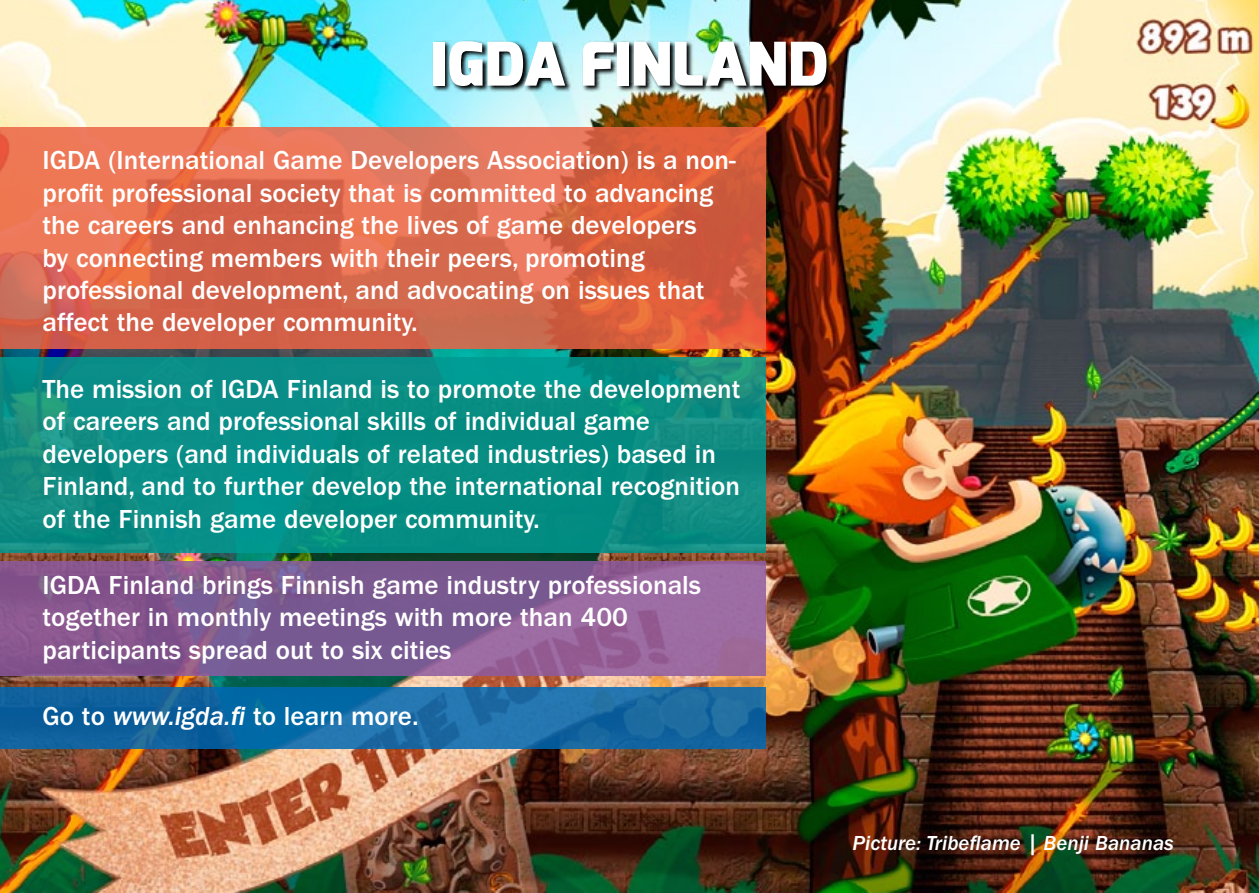
<style>
.page{position:relative;width:1259px;height:893px;background:#fff}
.page>*{position:absolute;margin:0;border:0;box-sizing:border-box;transform-origin:0 0}
.t1{font:900 60px "Exo";letter-spacing:.005em;color:#fff}
.t2{font:500 27px/32.4px "ITC Franklin Gothic Std";color:#fff}
.t3{font:21px "ITC Franklin Gothic Std Med It";color:#fff}
.s1{font-family:"ITC Franklin Gothic Std Med It";font-weight:400}
</style>
<div class="page">
<img style="left:0;top:0;width:1259px;height:893px">
<svg style="left:0;top:128px;width:765px;height:221px;background:#db684b"></svg>
<svg style="left:0;top:357px;width:765px;height:196px;background:#098d84"></svg>
<svg style="left:0;top:561px;width:765px;height:115px;background:#865d94"></svg>
<svg style="left:0;top:687px;width:765px;height:61px;background:#1568a3"></svg>
<img style="left:432px;top:40px;width:401px;height:53px">
<h1 class="t1" style="left:431px;top:26px;width:394px">IGDA FINLAND</h1>
<p class="t2" style="left:43px;top:145px;width:694px">IGDA (International Game Developers Association) is a non&shy;profit professional society that is committed to advancing the careers and enhancing the lives of game developers<br>by connecting members with their peers, promoting professional development, and advocating on issues that affect the developer community.</p>
<p class="t2" style="left:43px;top:373px;width:699px">The mission of IGDA Finland is to promote the development of careers and professional skills of individual game developers (and individuals of related industries) based in Finland, and to further develop the international recognition of the Finnish game developer community.</p>
<p class="t2" style="left:43px;top:569px;width:660px">IGDA Finland brings Finnish game industry professionals together in monthly meetings with more than 400 participants spread out to six cities</p>
<p class="t2" style="left:43px;top:700px;width:378px">Go to <span class="s1">www.igda.fi</span> to learn more.</p>
<p class="t3" style="left:852px;top:831px;width:323px">Picture: Tribeflame | Benji Bananas</p>
</div>
